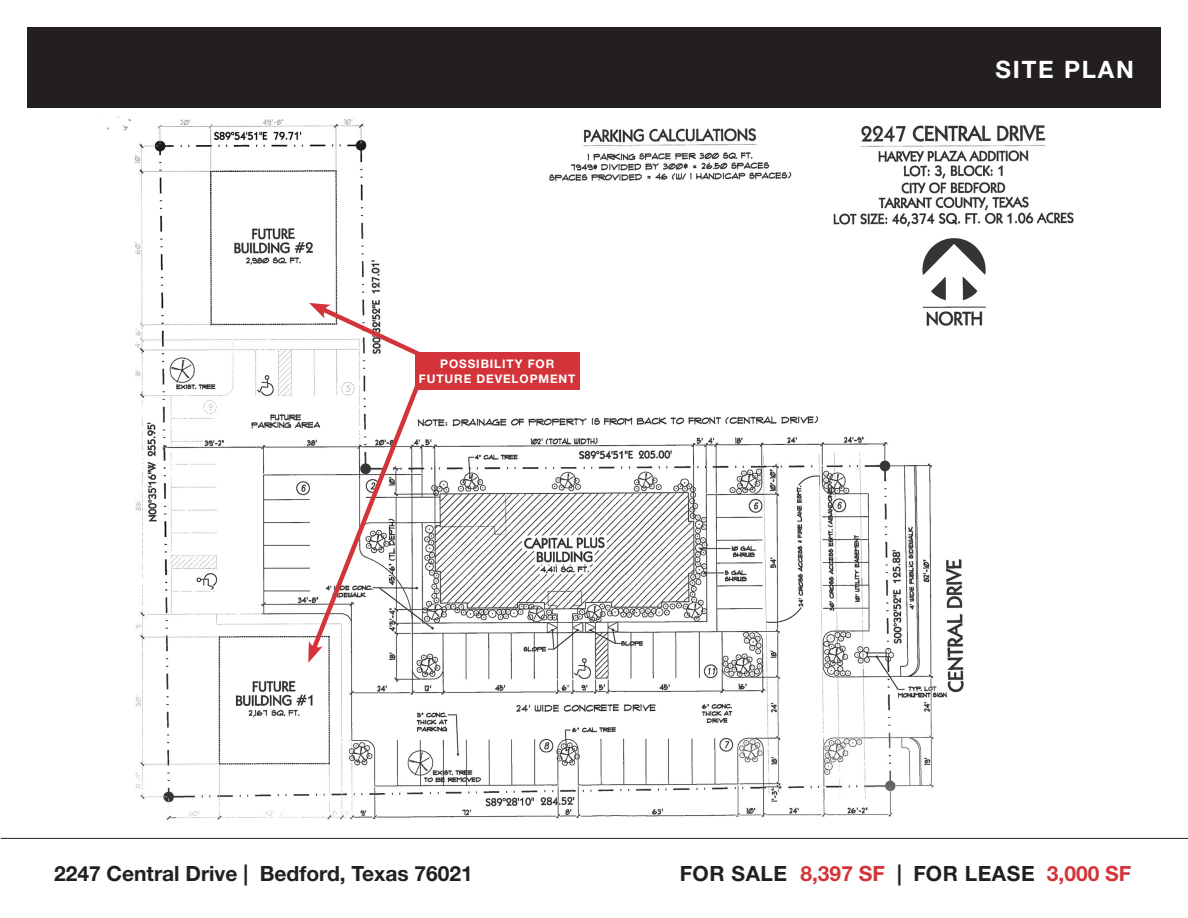
<style>
.page{position:relative;width:1188px;height:918px;background:#fff}
.page>*{position:absolute;margin:0;border:0;box-sizing:border-box;transform-origin:0 0}
.Page_Titles{font:700 24px "Helvetica Neue LT Std";letter-spacing:.075em;color:#fff}
.Subhead{font:700 21px "Helvetica Neue LT Std";color:#231f20}
.Subhead-2{font:700 21px "Helvetica Neue LT Std";letter-spacing:.025em;color:#231f20}
.Page_Titles-2{font:700 11.85px "Helvetica Neue LT Std";letter-spacing:.075em;color:#fff}
.s1{color:#d23439}
</style>
<div class="page">
<img style="left:107px;top:116px;width:967px;height:704px">
<div style="left:27px;top:27px;width:1134px;height:81px;background:#231f20"></div>
<hr style="left:1px;top:838px;width:1187px;height:1px;background:#231f20">
<svg style="left:309px;top:302px;width:121px;height:60px"></svg>
<svg style="left:307px;top:379px;width:116px;height:284px"></svg>
<div style="left:415px;top:352px;width:164px;height:38px;background:#d23439"></div>
<p class="Page_Titles-2" style="left:440px;top:356px;width:116px">POSSIBILITY FOR</p>
<p class="Page_Titles-2" style="left:419px;top:372px;width:158px">FUTURE DEVELOPMENT</p>
<p class="Page_Titles" style="left:996px;top:54px;width:140px">SITE PLAN</p>
<p class="Subhead" style="left:54px;top:861px;width:420px">2247 Central Drive | Bedford, Texas 76021</p>
<p class="Subhead-2" style="left:680px;top:861px;width:453px">FOR SALE <span class="s1">8,397 SF</span> | FOR LEASE <span class="s1">3,000 SF</span></p>
</div>
